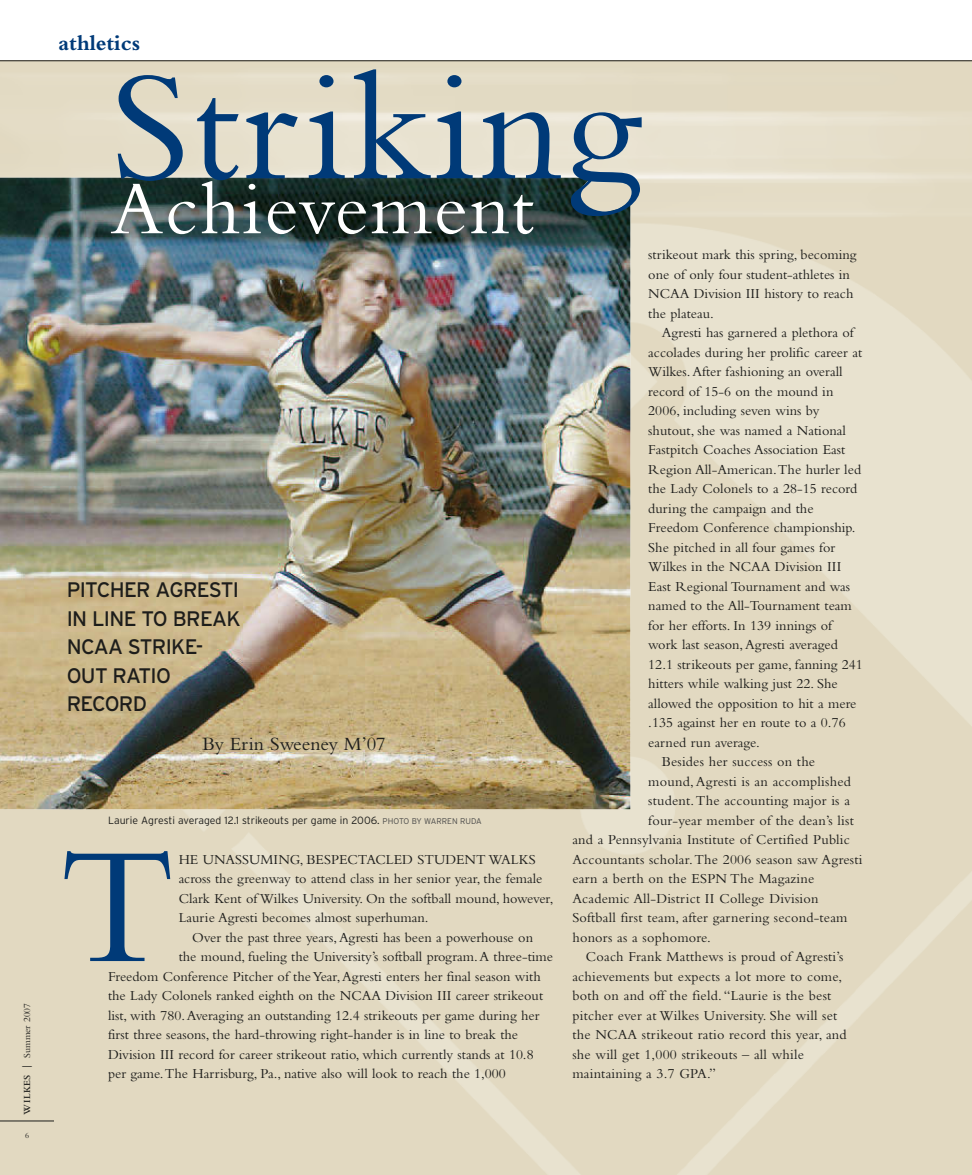
<style>
.page{position:relative;width:972px;height:1175px;background:#fff}
.page>*{position:absolute;margin:0;border:0;box-sizing:border-box;transform-origin:0 0}
.t1{font:172.5px "Bembo";color:#003a78}
.t2{font:162px "Bembo";letter-spacing:.015em;color:#003a78}
.t3{font:77.55px "Bembo";letter-spacing:.025em;color:#fff}
.t4{font:700 22.5px "Bembo";color:#003a78}
.t5{font:21px/28.5px "Interstate";letter-spacing:-.035em;color:#1d1d1b}
.t6{font:19.5px "Bembo";color:#1d1d1b}
.t7{font:14.25px/19.5px "Bembo";color:#1d1d1b}
.t8{font:300 10.5px "Interstate";color:#1d1d1b}
.t9{font:9.75px "Bembo";color:#1d1d1b}
.t10{font:8.25px "Bembo";color:#1d1d1b}
.s1{font-weight:600}
.s2{font-family:"Interstate";font-weight:300}
.s3{font-size:8.25px;color:#4a4a49}
</style>
<div class="page">
<hr style="left:0;top:1120px;width:54px;height:1px;background:#1d1d1b">
<img style="left:0;top:178px;width:630px;height:631px">
<hr style="left:0;top:60px;width:972px;height:1px;background:#1d1d1b">
<p class="t9" style="left:24px;top:1114px;width:113px;rotate:-90deg"><span class="s1">WILKES</span> <span class="s2">|</span> Summer 2007</p>
<p class="t10" style="left:25px;top:1132px;width:6px">6</p>
<h3 class="t4" style="left:58px;top:35px;width:83px">athletics</h3>
<h2 class="t2" style="left:111px;top:71px;width:532px">Striking</h2>
<h3 class="t3" style="left:111px;top:182px;width:425px">Achievement</h3>
<h3 class="t5" style="left:67px;top:575px;width:176px">PITCHER AGRESTI<br>IN LINE TO BREAK<br>NCAA STRIKE-<br>OUT RATIO<br>RECORD</h3>
<h3 class="t6" style="left:202px;top:737px;width:185px">By Erin Sweeney M’07</h3>
<p class="t8" style="left:108px;top:814px;width:375px">Laurie Agresti averaged 12.1 strikeouts per game in 2006. <span class="s3">PHOTO BY WARREN RUDA</span></p>
<h1 class="t1" style="left:59px;top:847px;width:118px">T</h1>
<p class="t7" style="left:179px;top:851px;width:376px">HE UNASSUMING, BESPECTACLED STUDENT WALKS across the greenway to attend class in her senior year, the female Clark Kent of Wilkes University. On the softball mound, however, Laurie Agresti becomes almost superhuman.</p>
<p class="t7" style="left:192px;top:929px;width:342px">Over the past three years,Agresti has been a powerhouse on</p>
<p class="t7" style="left:179px;top:948px;width:376px">the mound, fueling the University’s softball program.A three-time</p>
<p class="t7" style="left:108px;top:968px;width:434px">Freedom Conference Pitcher of the Year,Agresti enters her final season with</p>
<p class="t7" style="left:108px;top:987px;width:437px">the Lady Colonels ranked eighth on the NCAA Division III career strikeout</p>
<p class="t7" style="left:108px;top:1007px;width:433px">list, with 780.Averaging an outstanding 12.4 strikeouts per game during her</p>
<p class="t7" style="left:108px;top:1026px;width:412px">first three seasons, the hard-throwing right-hander is in line to break the</p>
<p class="t7" style="left:108px;top:1046px;width:427px">Division III record for career strikeout ratio, which currently stands at 10.8</p>
<p class="t7" style="left:108px;top:1065px;width:399px">per game.The Harrisburg, Pa., native also will look to reach the 1,000</p>
<p class="t7" style="left:648px;top:246px;width:210px">strikeout mark this spring, becoming one of only four student-athletes in<br>NCAA Division III history to reach the plateau.</p>
<p class="t7" style="left:662px;top:324px;width:194px">Agresti has garnered a plethora of</p>
<p class="t7" style="left:648px;top:344px;width:215px">accolades during her prolific career at</p>
<p class="t7" style="left:648px;top:363px;width:196px">Wilkes.After fashioning an overall</p>
<p class="t7" style="left:648px;top:383px;width:187px">record of 15-6 on the mound in</p>
<p class="t7" style="left:648px;top:402px;width:173px">2006, including seven wins by</p>
<p class="t7" style="left:648px;top:422px;width:199px">shutout, she was named a National</p>
<p class="t7" style="left:648px;top:441px;width:199px">Fastpitch Coaches Association East</p>
<p class="t7" style="left:648px;top:461px;width:214px">Region All-American.The hurler led</p>
<p class="t7" style="left:648px;top:480px;width:210px">the Lady Colonels to a 28-15 record</p>
<p class="t7" style="left:648px;top:500px;width:167px">during the campaign and the</p>
<p class="t7" style="left:648px;top:519px;width:209px">Freedom Conference championship.</p>
<p class="t7" style="left:648px;top:539px;width:189px">She pitched in all four games for</p>
<p class="t7" style="left:648px;top:558px;width:195px">Wilkes in the NCAA Division III</p>
<p class="t7" style="left:648px;top:578px;width:203px">East Regional Tournament and was</p>
<p class="t7" style="left:648px;top:597px;width:205px">named to the All-Tournament team</p>
<p class="t7" style="left:648px;top:617px;width:185px">for her efforts. In 139 innings of</p>
<p class="t7" style="left:648px;top:636px;width:191px">work last season,Agresti averaged</p>
<p class="t7" style="left:648px;top:656px;width:216px">12.1 strikeouts per game, fanning 241</p>
<p class="t7" style="left:648px;top:675px;width:191px">hitters while walking just 22. She</p>
<p class="t7" style="left:648px;top:695px;width:210px">allowed the opposition to hit a mere</p>
<p class="t7" style="left:648px;top:714px;width:199px">.135 against her en route to a 0.76</p>
<p class="t7" style="left:648px;top:734px;width:113px">earned run average.</p>
<p class="t7" style="left:662px;top:753px;width:155px">Besides her success on the</p>
<p class="t7" style="left:648px;top:773px;width:204px">mound, Agresti is an accomplished</p>
<p class="t7" style="left:648px;top:792px;width:203px">student.The accounting major is a</p>
<p class="t7" style="left:648px;top:812px;width:207px">four-year member of the dean’s list</p>
<p class="t7" style="left:572px;top:831px;width:279px">and a Pennsylvania Institute of Certified Public</p>
<p class="t7" style="left:572px;top:851px;width:292px">Accountants scholar.The 2006 season saw Agresti</p>
<p class="t7" style="left:572px;top:870px;width:243px">earn a berth on the ESPN The Magazine</p>
<p class="t7" style="left:572px;top:890px;width:248px">Academic All-District II College Division</p>
<p class="t7" style="left:572px;top:909px;width:277px">Softball first team, after garnering second-team</p>
<p class="t7" style="left:572px;top:929px;width:140px">honors as a sophomore.</p>
<p class="t7" style="left:586px;top:948px;width:259px">Coach Frank Matthews is proud of Agresti’s</p>
<p class="t7" style="left:572px;top:968px;width:271px">achievements but expects a lot more to come,</p>
<p class="t7" style="left:572px;top:987px;width:260px">both on and off the field.“Laurie is the best</p>
<p class="t7" style="left:572px;top:1007px;width:266px">pitcher ever at Wilkes University. She will set</p>
<p class="t7" style="left:572px;top:1026px;width:276px">the NCAA strikeout ratio record this year, and</p>
<p class="t7" style="left:572px;top:1046px;width:233px">she will get 1,000 strikeouts – all while</p>
<p class="t7" style="left:572px;top:1065px;width:145px">maintaining a 3.7 GPA.”</p>
</div>
